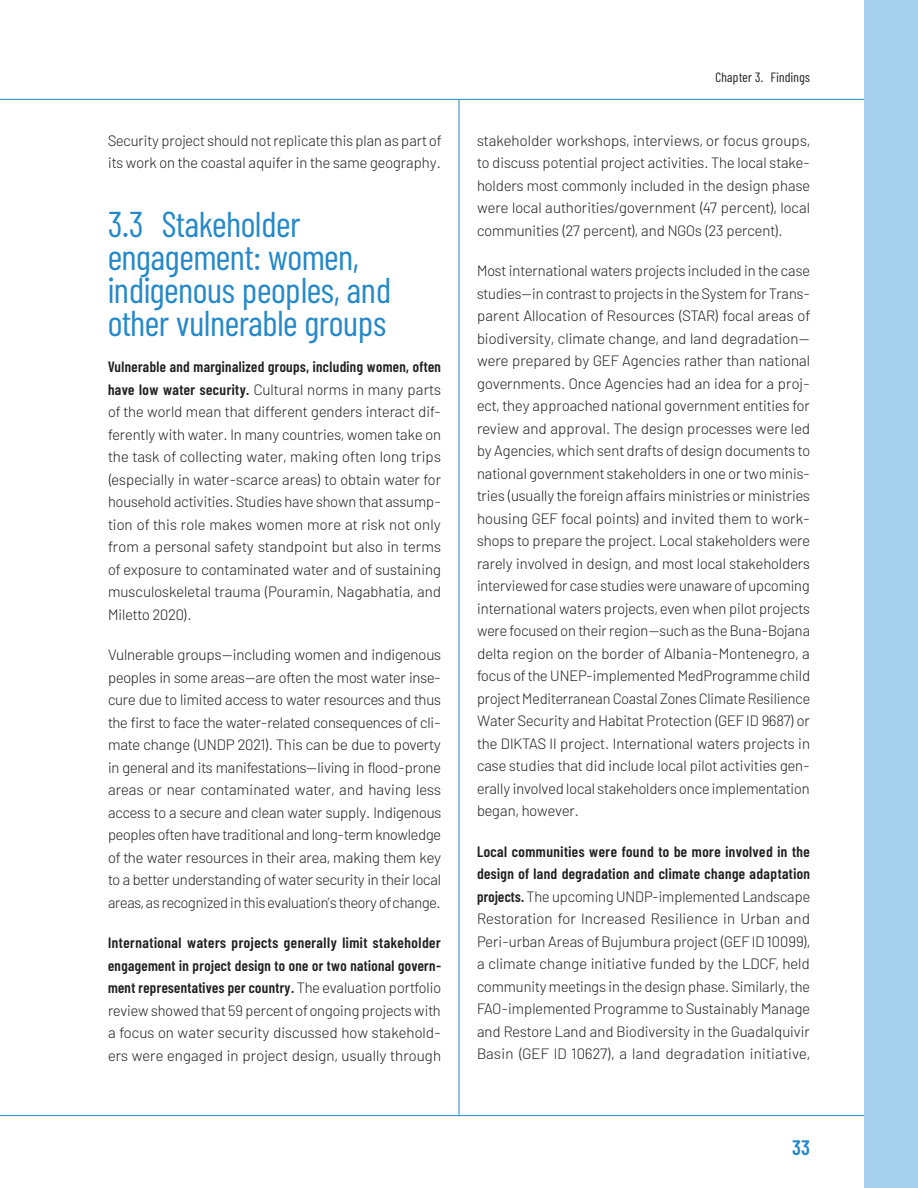
<style>
.page{position:relative;width:918px;height:1188px;background:#fff}
.page>*{position:absolute;margin:0;border:0;box-sizing:border-box;transform-origin:0 0}
.t1{font:36px/33px "Barlow Condensed";color:#2589c9}
.t2{font:600 21px "Barlow Condensed";color:#2589c9}
.t3{font:300 15px/22.5px "Barlow";color:#231f20;text-align:justify}
.t4{font:600 15px/22.5px "Barlow Condensed";letter-spacing:.025em;color:#231f20;text-align:justify}
.t5{font:13.5px "Barlow Condensed";letter-spacing:.025em;color:#231f20}
.s1{font-family:"Barlow Condensed";font-weight:600}
.s2{font-family:"Barlow";font-weight:300}
</style>
<div class="page">
<hr style="left:459px;top:99px;width:1px;height:1017px;background:#2589c9">
<hr style="left:0;top:1115px;width:918px;height:1px;background:#2589c9">
<hr style="left:0;top:99px;width:918px;height:1px;background:#2589c9">
<div style="left:864px;top:0;width:54px;height:1188px;background:#a6d0ee"></div>
<p class="t3" style="left:108px;top:128px;width:335px">Security project should not replicate this plan as part of its work on the coastal aquifer in the same geography.</p>
<h1 class="t1" style="left:108px;top:205px;width:285px">3.3 Stakeholder engagement: women, indigenous peoples, and other vulnerable groups</h1>
<p class="t4" style="left:108px;top:354px;width:335px">Vulnerable and marginalized groups, including women, often</p>
<p class="t3" style="left:108px;top:377px;width:335px"><span class="s1">have low water security.</span> Cultural norms in many parts of the world mean that different genders interact dif&shy;ferently with water. In many countries, women take on the task of collecting water, making often long trips (especially in water-scarce areas) to obtain water for household activities. Studies have shown that assump&shy;tion of this role makes women more at risk not only from a personal safety standpoint but also in terms of exposure to contaminated water and of sustaining musculoskeletal trauma (Pouramin, Nagabhatia, and Miletto 2020).</p>
<p class="t3" style="left:108px;top:642px;width:335px">Vulnerable groups—including women and indigenous peoples in some areas—are often the most water inse&shy;cure due to limited access to water resources and thus the first to face the water-related consequences of cli&shy;mate change (UNDP 2021). This can be due to poverty in general and its manifestations—living in flood-prone areas or near contaminated water, and having less access to a secure and clean water supply. Indigenous peoples often have traditional and long-term knowledge of the water resources in their area, making them key to a better understanding of water security in their local areas, as recognized in this evaluation’s theory of change.</p>
<p class="t4" style="left:108px;top:930px;width:335px">International waters projects generally limit stakeholder engagement in project design to one or two national govern&shy;ment representatives per country. <span class="s2">The evaluation portfolio</span></p>
<p class="t3" style="left:108px;top:998px;width:335px">review showed that 59 percent of ongoing projects with a focus on water security discussed how stakehold&shy;ers were engaged in project design, usually through</p>
<p class="t5" style="left:715px;top:67px;width:96px">Chapter 3. Findings</p>
<p class="t3" style="left:477px;top:128px;width:335px">stakeholder workshops, interviews, or focus groups, to discuss potential project activities. The local stake&shy;holders most commonly included in the design phase were local authorities/government (47 percent), local communities (27 percent), and NGOs (23 percent).</p>
<p class="t3" style="left:477px;top:258px;width:335px">Most international waters projects included in the case studies—in contrast to projects in the System for Trans&shy;parent Allocation of Resources (STAR) focal areas of biodiversity, climate change, and land degradation— were prepared by GEF Agencies rather than national governments. Once Agencies had an idea for a proj&shy;ect, they approached national government entities for review and approval. The design processes were led by Agencies, which sent drafts of design documents to national government stakeholders in one or two minis&shy;tries (usually the foreign affairs ministries or ministries housing GEF focal points) and invited them to work&shy;shops to prepare the project. Local stakeholders were rarely involved in design, and most local stakeholders interviewed for case studies were unaware of upcoming international waters projects, even when pilot projects were focused on their region—such as the Buna-Bojana delta region on the border of Albania-Montenegro, a focus of the UNEP-implemented MedProgramme child project Mediterranean Coastal Zones Climate Resilience Water Security and Habitat Protection (GEF ID 9687) or the DIKTAS II project. International waters projects in case studies that did include local pilot activities gen&shy;erally involved local stakeholders once implementation began, however.</p>
<p class="t4" style="left:477px;top:839px;width:335px">Local communities were found to be more involved in the design of land degradation and climate change adaptation</p>
<p class="t3" style="left:477px;top:884px;width:335px"><span class="s1">projects.</span> The upcoming UNDP-implemented Landscape Restoration for Increased Resilience in Urban and Peri-urban Areas of Bujumbura project (GEF ID 10099), a climate change initiative funded by the LDCF, held community meetings in the design phase. Similarly, the FAO-implemented Programme to Sustainably Manage and Restore Land and Biodiversity in the Guadalquivir Basin (GEF ID 10627), a land degradation initiative,</p>
<h2 class="t2" style="left:792px;top:1132px;width:19px">33</h2>
</div>
